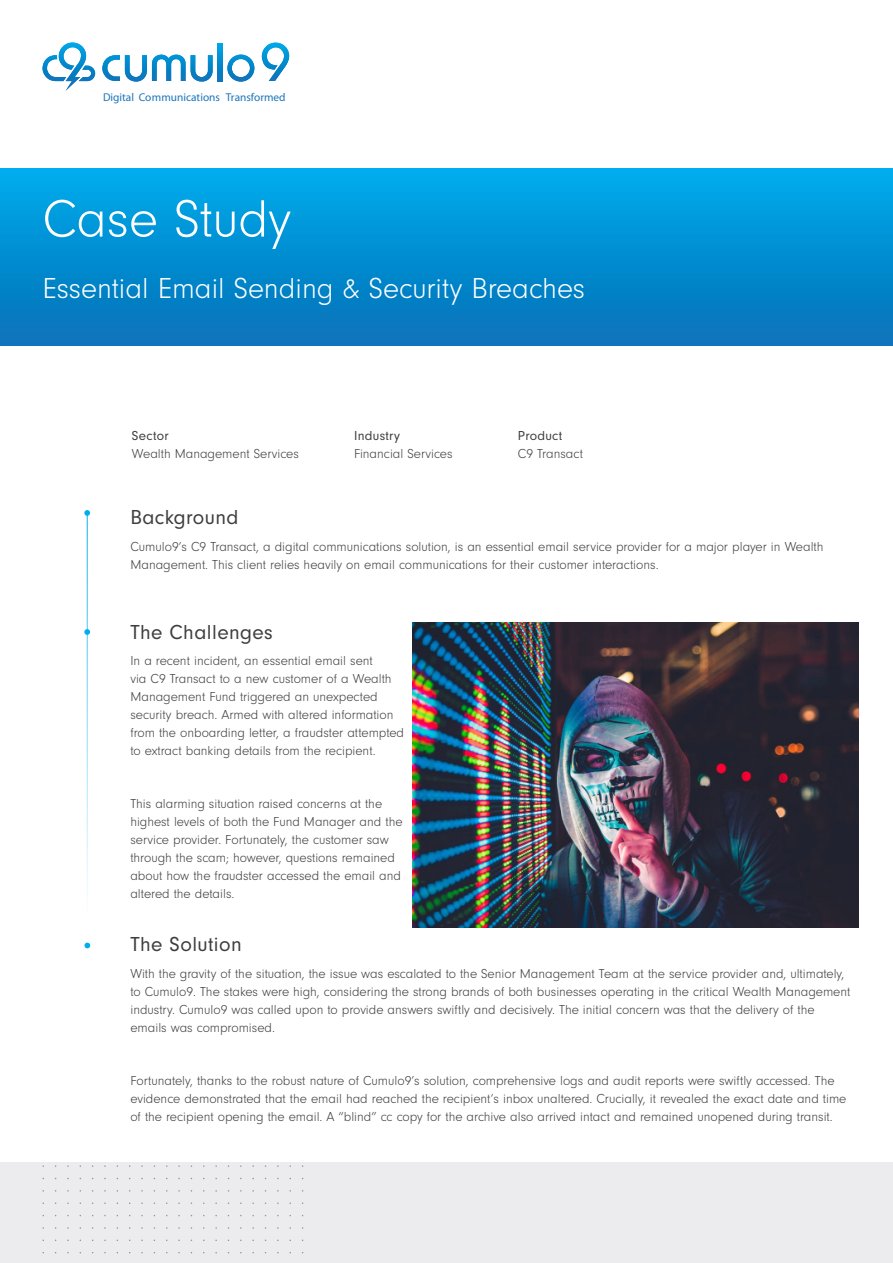
<style>
.page{position:relative;width:893px;height:1263px;background:#fff}
.page>*{position:absolute;margin:0;border:0;box-sizing:border-box;transform-origin:0 0}
.t1{font:300 54.45px "Neuzeit Gro";letter-spacing:-.005em;color:#fff}
.t2{font:300 30px "Neuzeit Gro";color:#fff}
.t3{font:21px "Neuzeit Gro";letter-spacing:.02em;color:#3e3e3f}
.t4{font:300 13.5px/18px "Neuzeit Gro";color:#3e3e3f}
.t5{font:11.4px "Myriad Pro";color:#1c75ba}
.s1{font-weight:400}
</style>
<div class="page">
<div style="left:0;top:1162px;width:893px;height:101px;background:#ececee"></div>
<div style="left:0;top:168px;width:893px;height:178px;background:linear-gradient(to bottom,#00acec,#0971b8)"></div>
<svg style="left:102px;top:55px;width:111px;height:27px"></svg>
<svg style="left:218px;top:43px;width:4px;height:38px"></svg>
<svg style="left:262px;top:43px;width:27px;height:38px"></svg>
<svg style="left:227px;top:55px;width:27px;height:27px"></svg>
<svg style="left:43px;top:43px;width:52px;height:48px"></svg>
<hr style="left:87px;top:513px;width:1px;height:406px;background:#00aeef">
<svg style="left:84px;top:510px;width:6px;height:6px"></svg>
<svg style="left:84px;top:629px;width:6px;height:6px"></svg>
<img style="left:412px;top:622px;width:446px;height:305px">
<svg style="left:84px;top:943px;width:6px;height:5px"></svg>
<p class="t5" style="left:103px;top:90px;width:184px">Digital Communications Transformed</p>
<p class="t1" style="left:43px;top:190px;width:250px">Case Study</p>
<p class="t2" style="left:43px;top:272px;width:544px">Essential Email Sending &amp; Security Breaches</p>
<p class="t4" style="left:132px;top:427px;width:168px"><span class="s1">Sector<br></span>Wealth Management Services</p>
<p class="t4" style="left:354px;top:427px;width:100px"><span class="s1">Industry<br></span>Financial Services</p>
<p class="t4" style="left:518px;top:427px;width:67px"><span class="s1">Product<br></span>C9 Transact</p>
<p class="t3" style="left:130px;top:506px;width:110px">Background</p>
<p class="t4" style="left:130px;top:537px;width:695px">Cumulo9’s C9 Transact, a digital communications solution, is an essential email service provider for a major player in Wealth<br>Management. This client relies heavily on email communications for their customer interactions.</p>
<p class="t3" style="left:130px;top:620px;width:144px">The Challenges</p>
<p class="t4" style="left:130px;top:652px;width:275px">In a recent incident, an essential email sent<br>via C9 Transact to a new customer of a Wealth Management Fund triggered an unexpected security breach. Armed with altered information from the onboarding letter, a fraudster attempted to extract banking details from the recipient.</p>
<p class="t4" style="left:130px;top:795px;width:274px">This alarming situation raised concerns at the highest levels of both the Fund Manager and the service provider. Fortunately, the customer saw through the scam; however, questions remained about how the fraudster accessed the email and altered the details.</p>
<p class="t3" style="left:130px;top:933px;width:113px">The Solution</p>
<p class="t4" style="left:130px;top:964px;width:722px">With the gravity of the situation, the issue was escalated to the Senior Management Team at the service provider and, ultimately, to Cumulo9. The stakes were high, considering the strong brands of both businesses operating in the critical Wealth Management industry. Cumulo9 was called upon to provide answers swiftly and decisively. The initial concern was that the delivery of the emails was compromised.</p>
<p class="t4" style="left:130px;top:1071px;width:717px">Fortunately, thanks to the robust nature of Cumulo9’s solution, comprehensive logs and audit reports were swiftly accessed. The evidence demonstrated that the email had reached the recipient’s inbox unaltered. Crucially, it revealed the exact date and time of the recipient opening the email. A “blind” cc copy for the archive also arrived intact and remained unopened during transit.</p>
</div>
